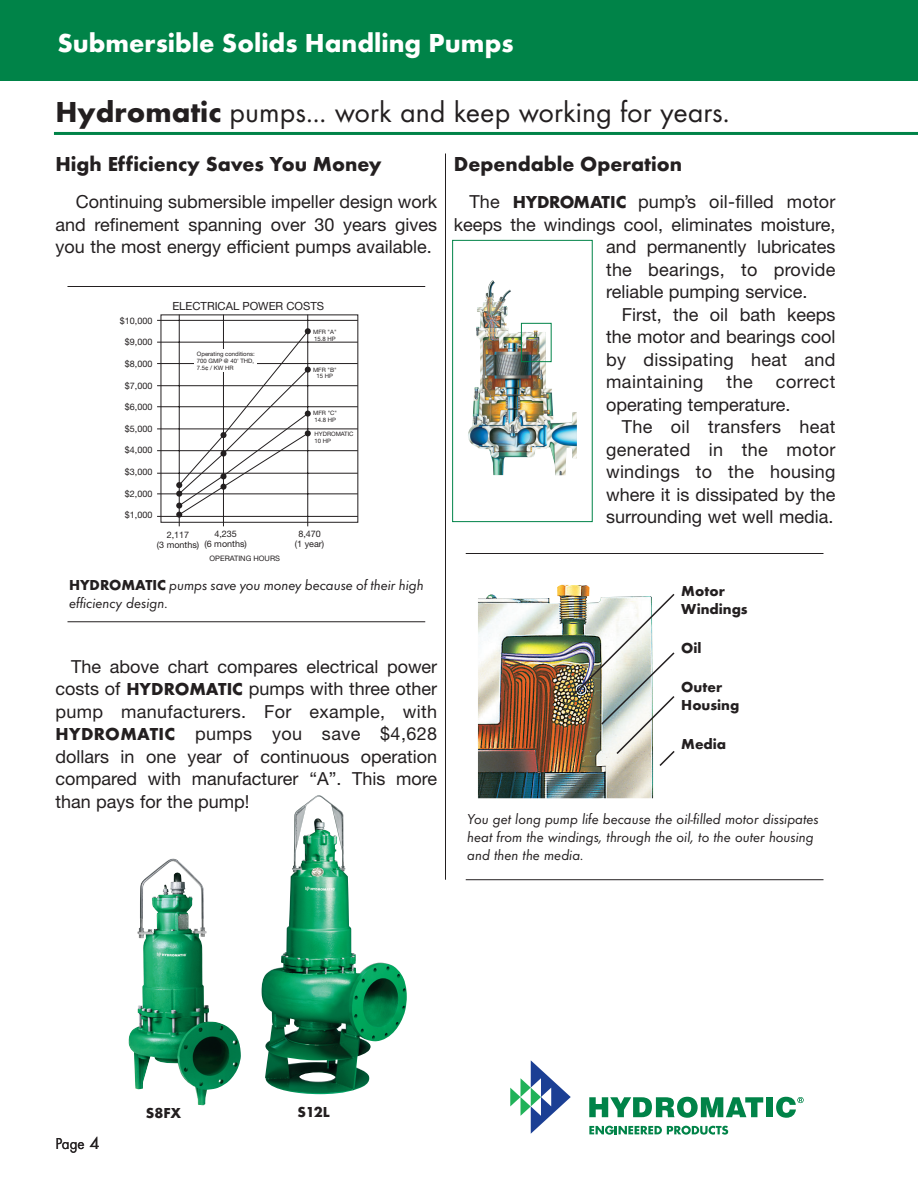
<style>
.page{position:relative;width:918px;height:1188px;background:#fff}
.page>*{position:absolute;margin:0;border:0;box-sizing:border-box;transform-origin:0 0}
.t1{font:30px "Futura T";color:#231f20}
.t2{font:700 27px "Futura T";color:#fff}
.t3{font:700 21px "Futura T";color:#231f20}
.t4{font:18px/22.5px "Helvetica Neue";color:#231f20;text-align:justify}
.t5{font:18px "Helvetica Neue";letter-spacing:.02em;color:#231f20}
.t6{font:18px "Helvetica Neue";letter-spacing:.025em;color:#231f20}
.t7{font:16.5px "Futura T";color:#231f20;scale:.9 1}
.t8{font:italic 15px/18px "Futura T";color:#231f20}
.t9{font:700 15px/18px "Futura T";color:#231f20}
.t10{font:11.25px "Helvetica Neue";color:#231f20}
.t11{font:9px/9.8px "Helvetica Neue";color:#231f20;text-align:center}
.t12{font:7.5px "Helvetica Neue";color:#231f20}
.t13{font:6px/6.8px "Helvetica Neue";color:#231f20}
.s1{font-weight:700}
.s2{font-family:"Futura T";font-weight:700}
.s3{font-weight:700;font-style:normal}
.s4{font-size:18px}
</style>
<div class="page">
<div style="left:0;top:0;width:918px;height:81px;background:#008348"></div>
<hr style="left:54px;top:132px;width:864px;height:3px;background:#008348">
<img style="left:262px;top:797px;width:145px;height:297px">
<img style="left:468px;top:280px;width:109px;height:196px">
<img style="left:476px;top:280px;width:17px;height:98px">
<div style="left:452px;top:240px;width:141px;height:282px;border:1px solid #008348"></div>
<div style="left:521px;top:323px;width:31px;height:39px;border:1px solid #008348"></div>
<img style="left:129px;top:860px;width:112px;height:245px">
<hr style="left:445px;top:154px;width:1px;height:726px;background:#231f20">
<img style="left:478px;top:585px;width:175px;height:213px">
<hr style="left:466px;top:553px;width:357px;height:1px;background:#231f20">
<hr style="left:466px;top:879px;width:357px;height:1px;background:#231f20">
<img style="left:570px;top:592px;width:105px;height:176px">
<hr style="left:223px;top:315px;width:1px;height:211px;background:#231f20">
<hr style="left:307px;top:315px;width:1px;height:211px;background:#231f20">
<hr style="left:179px;top:315px;width:1px;height:211px;background:#231f20">
<hr style="left:157px;top:320px;width:201px;height:1px;background:#231f20">
<hr style="left:157px;top:342px;width:201px;height:1px;background:#231f20">
<hr style="left:157px;top:363px;width:201px;height:1px;background:#231f20">
<hr style="left:157px;top:385px;width:201px;height:1px;background:#231f20">
<hr style="left:157px;top:406px;width:201px;height:1px;background:#231f20">
<hr style="left:157px;top:429px;width:201px;height:1px;background:#231f20">
<hr style="left:157px;top:450px;width:201px;height:1px;background:#231f20">
<hr style="left:157px;top:473px;width:201px;height:1px;background:#231f20">
<hr style="left:157px;top:494px;width:201px;height:1px;background:#231f20">
<hr style="left:157px;top:516px;width:201px;height:1px;background:#231f20">
<svg style="left:176px;top:328px;width:135px;height:190px"></svg>
<hr style="left:68px;top:621px;width:357px;height:1px;background:#231f20">
<hr style="left:67px;top:286px;width:358px;height:1px;background:#231f20">
<svg style="left:589px;top:1097px;width:174px;height:21px"></svg>
<div style="left:766px;top:1097px;width:7px;height:20px;background:#008348"></div>
<svg style="left:776px;top:1097px;width:28px;height:21px"></svg>
<svg style="left:589px;top:1126px;width:139px;height:9px"></svg>
<svg style="left:510px;top:1060px;width:61px;height:74px"></svg>
<h2 class="t2" style="left:57px;top:27px;width:458px">Submersible Solids Handling Pumps</h2>
<h1 class="t1" style="left:56px;top:95px;width:676px"><span class="s1">Hydromatic</span> pumps... work and keep working for years.</h1>
<p class="t3" style="left:454px;top:151px;width:230px">Dependable Operation</p>
<p class="t4" style="left:469px;top:190px;width:368px">The <span class="s2">HYDROMATIC</span> pump’s oil-filled motor</p>
<p class="t4" style="left:454px;top:213px;width:383px">keeps the windings cool, eliminates moisture,</p>
<p class="t4" style="left:606px;top:235px;width:231px">and permanently lubricates</p>
<p class="t4" style="left:606px;top:258px;width:231px">the bearings, to provide</p>
<p class="t4" style="left:606px;top:280px;width:203px">reliable pumping service.</p>
<p class="t4" style="left:622px;top:303px;width:215px">First, the oil bath keeps</p>
<p class="t4" style="left:606px;top:325px;width:231px">the motor and bearings cool</p>
<p class="t5" style="left:606px;top:348px;width:231px">by dissipating heat and</p>
<p class="t6" style="left:606px;top:371px;width:99px">maintaining</p>
<p class="t4" style="left:727px;top:370px;width:28px">the</p>
<p class="t3" style="left:56px;top:151px;width:328px">High Efficiency Saves You Money</p>
<p class="t4" style="left:56px;top:190px;width:383px;text-indent:20px">Continuing submersible impeller design work and refinement spanning over 30 years gives you the most energy efficient pumps available.</p>
<p class="t10" style="left:172px;top:300px;width:153px">ELECTRICAL POWER COSTS</p>
<p class="t11" style="left:120px;top:316px;width:34px">$10,000</p>
<p class="t11" style="left:125px;top:337px;width:29px">$9,000</p>
<p class="t11" style="left:125px;top:359px;width:29px">$8,000</p>
<p class="t11" style="left:125px;top:380px;width:29px">$7,000</p>
<p class="t11" style="left:125px;top:402px;width:29px">$6,000</p>
<p class="t11" style="left:125px;top:424px;width:29px">$5,000</p>
<p class="t11" style="left:125px;top:445px;width:29px">$4,000</p>
<p class="t11" style="left:125px;top:467px;width:29px">$3,000</p>
<p class="t11" style="left:125px;top:488px;width:29px">$2,000</p>
<p class="t11" style="left:125px;top:510px;width:29px">$1,000</p>
<p class="t13" style="left:313px;top:328px;width:25px">MFR "A"<br>15.8 HP</p>
<p class="t13" style="left:313px;top:366px;width:25px;text-align:center">MFR "B"<br>15 HP</p>
<p class="t13" style="left:313px;top:410px;width:25px">MFR "C"<br>14.8 HP</p>
<p class="t13" style="left:315px;top:431px;width:41px">HYDROMATIC<br>10 HP</p>
<p class="t13" style="left:197px;top:351px;width:59px;text-align:justify">Operating conditions:<br>700 GMP @ 40' THD, 7.5¢ / KW HR</p>
<p class="t4" style="left:606px;top:370px;width:231px;text-indent:170px">correct operating temperature.</p>
<p class="t4" style="left:606px;top:415px;width:231px;text-indent:16px">The oil transfers heat generated in the motor windings to the housing where it is dissipated by the surrounding wet well media.</p>
<p class="t11" style="left:157px;top:530px;width:44px">2,117<br>(3 months)</p>
<p class="t11" style="left:204px;top:529px;width:44px">4,235<br>(6 months)</p>
<p class="t11" style="left:295px;top:529px;width:31px">8,470 (1 year)</p>
<p class="t12" style="left:210px;top:554px;width:72px">OPERATING HOURS</p>
<p class="t8" style="left:69px;top:576px;width:356px"><span class="s3">HYDROMATIC</span> pumps save you money because of their high efficiency design.</p>
<p class="t4" style="left:55px;top:655px;width:383px;text-indent:16px">The above chart compares electrical power costs of <span class="s2">HYDROMATIC</span> pumps with three other pump manufacturers. For example, with <span class="s2">HYDROMATIC</span> pumps you save $4,628 dollars in one year of continuous operation compared with manufacturer “A”. This more than pays for the pump!</p>
<p class="t9" style="left:681px;top:582px;width:68px">Motor<br>Windings</p>
<p class="t9" style="left:681px;top:639px;width:22px">Oil</p>
<p class="t9" style="left:681px;top:678px;width:60px">Outer<br>Housing</p>
<p class="t9" style="left:681px;top:735px;width:46px">Media</p>
<p class="t8" style="left:467px;top:810px;width:353px">You get long pump life because the oil-filled motor dissipates heat from the windings, through the oil, to the outer housing and then the media.</p>
<p class="t7" style="left:56px;top:1134px;width:51px">Page <span class="s4">4</span></p>
<p class="t9" style="left:146px;top:1104px;width:37px">S8FX</p>
<p class="t9" style="left:297px;top:1103px;width:34px">S12L</p>
</div>
